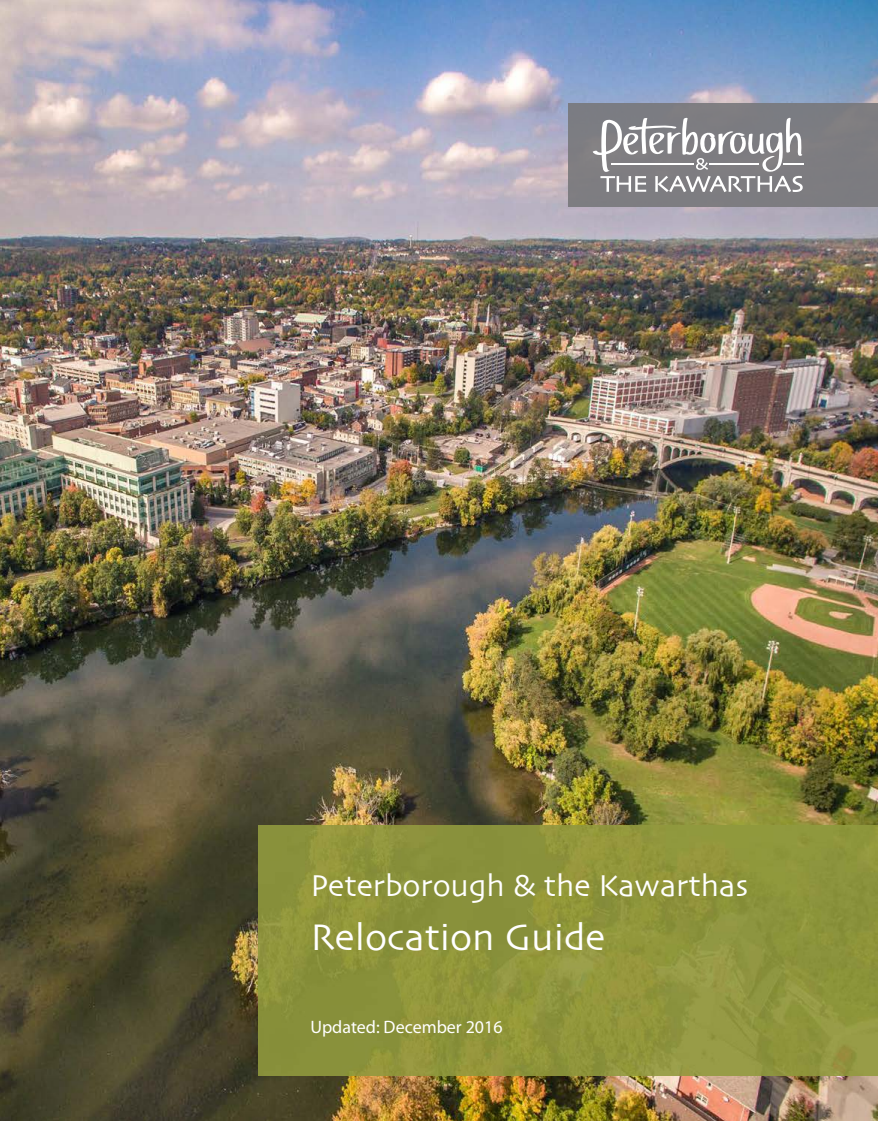
<style>
.page{position:relative;width:878px;height:1121px;background:#fff}
.page>*{position:absolute;margin:0;border:0;box-sizing:border-box;transform-origin:0 0}
.t1{font:38.7px "Skia";color:#fff}
.t2{font:31.65px "Skia";color:#fff}
.t3{font:18px "Myriad Pro";color:#fff}
</style>
<div class="page">
<img style="left:0;top:0;width:878px;height:1120px">
<img style="left:258px;top:825px;width:620px;height:250px">
<div style="left:568px;top:103px;width:310px;height:104px;background:#7d7c81"></div>
<svg style="left:592px;top:117px;width:211px;height:75px"></svg>
<p class="t2" style="left:310px;top:866px;width:439px">Peterborough &amp; the Kawarthas</p>
<p class="t1" style="left:310px;top:914px;width:296px">Relocation Guide</p>
<p class="t3" style="left:310px;top:1015px;width:194px">Updated: December 2016</p>
</div>
